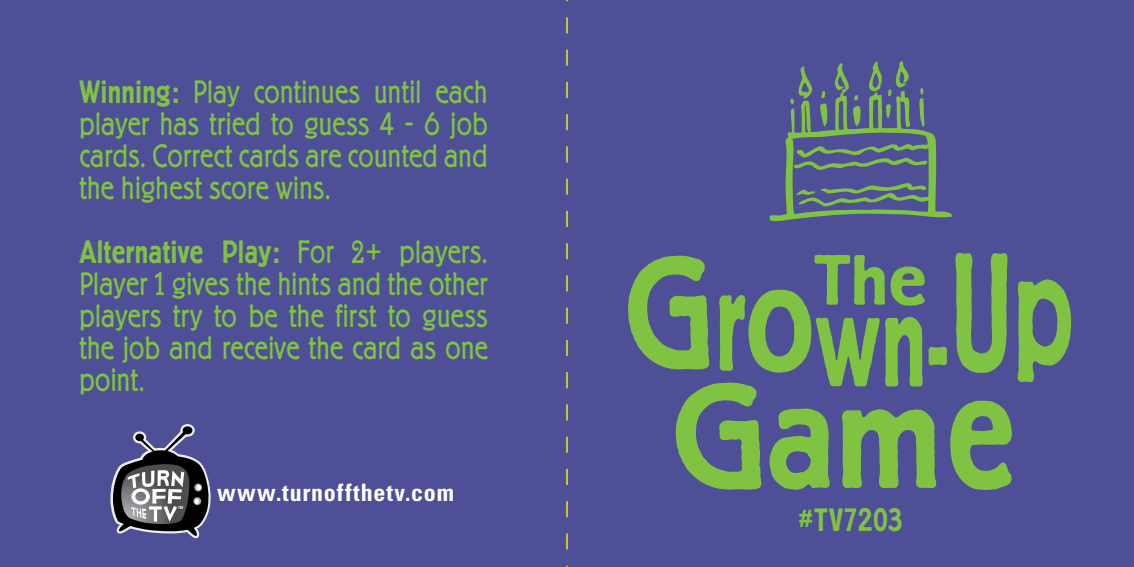
<style>
.page{position:relative;width:1134px;height:567px;background:#fff}
.page>*{position:absolute;margin:0;border:0;box-sizing:border-box;transform-origin:0 0}
.t1{font:500 155.2px "Berliner Grotesk";color:#80c342;scale:.87 1}
.t2{font:500 146px "Berliner Grotesk";color:#80c342}
.t3{font:500 70.4px "Berliner Grotesk";color:#80c342;scale:1.13 1}
.t4{font:300 32px/32px "Berliner Grotesk";letter-spacing:.01em;color:#80c342;text-align:justify;scale:.88 1}
.t5{font:500 32px "Berliner Grotesk";letter-spacing:.025em;color:#80c342;scale:.9 1}
.t6{font:700 condensed 24px "Univers";letter-spacing:.035em;color:#fff}
.t7{font:700 4.4px "Myriad Pro";color:#fff;scale:.82 1}
.s1{font-weight:500}
.s2{font-family:"Arial";font-weight:400}
.s3{font-size:142.4px}
.s4{font-size:149.2px}
.s5{font-size:166px}
.s6{font-size:160.8px}
.s7{font-family:"Arial";font-weight:700;font-size:24px}
</style>
<div class="page">
<div style="left:533px;top:0;width:601px;height:567px;background:#4f4f98"></div>
<svg style="left:769px;top:61px;width:183px;height:160px"></svg>
<div style="left:0;top:0;width:601px;height:567px;background:#4f4f98"></div>
<svg style="left:110px;top:424px;width:101px;height:114px"></svg>
<svg style="left:566px;top:0;width:2px;height:567px"></svg>
<p class="t4" style="left:79px;top:77px;width:465px"><span class="s1">Winning:</span> Play continues until each player has tried to guess 4 - 6 job cards. Correct cards are counted and the highest score wins.</p>
<p class="t4" style="left:79px;top:237px;width:465px"><span class="s1">Alternative Play:</span> For 2<span class="s2">+</span> players.<br>Player 1 gives the hints and the other players try to be the first to guess the job and receive the card as one point.</p>
<p class="t7" style="left:178px;top:505px;width:8px">TM</p>
<p class="t6" style="left:217px;top:478px;width:238px">www.turnoffthetv.com</p>
<h1 class="t1" style="left:625px;top:228px;width:518px">G<span class="s3">r</span><span class="s4">o</span><sub>wn</sub><sub>-</sub><span class="s5">U</span>p</h1>
<h3 class="t3" style="left:814px;top:242px;width:101px">The</h3>
<h2 class="t2" style="left:672px;top:359px;width:344px">Gam<span class="s6">e</span></h2>
<p class="t5" style="left:799px;top:502px;width:116px"><span class="s7">#</span>TV7203</p>
</div>
